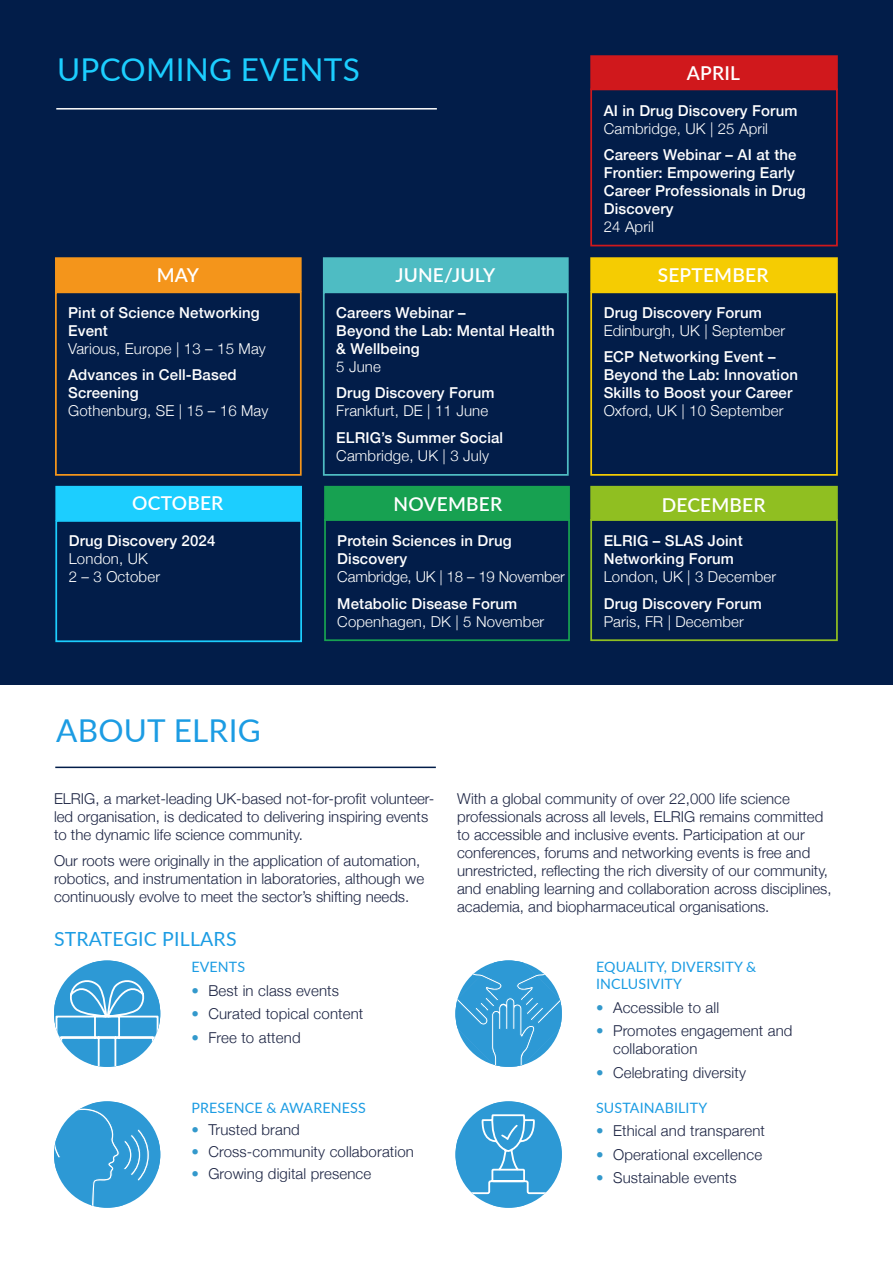
<style>
.page{position:relative;width:893px;height:1263px;background:#fff}
.page>*{position:absolute;margin:0;border:0;box-sizing:border-box;transform-origin:0 0}
.t1{font:31.5px "Lato";letter-spacing:.01em;color:#1cceff}
.t2{font:31.5px "Lato";letter-spacing:.01em;color:#1c9ce3}
.t3{font:19.5px "Lato";letter-spacing:.01em;color:#1c9ce3}
.t4{font:600 19.2px "Lato";letter-spacing:.01em;color:#fff}
.t5{font:300 15px/18px "Helvetica Neue";color:#1c2443}
.t6{font:500 15px/18px "Helvetica Neue";letter-spacing:.01em;color:#fff}
.t7{font:300 15px/18px "Helvetica Neue";letter-spacing:.01em;color:#fff}
.t8{font:300 15px "Helvetica Neue";letter-spacing:-.01em;color:#fff}
.t9{font:14.25px/17.1px "Lato";letter-spacing:.01em;color:#1c9ce3}
.s1{color:#39c}
</style>
<div class="page">
<div style="left:0;top:0;width:893px;height:685px;background:#021d49"></div>
<svg style="left:54px;top:960px;width:106px;height:107px"></svg>
<svg style="left:455px;top:960px;width:107px;height:107px"></svg>
<svg style="left:54px;top:1101px;width:106px;height:107px"></svg>
<svg style="left:455px;top:1101px;width:107px;height:107px"></svg>
<hr style="left:55px;top:767px;width:381px;height:1px;background:#021d49">
<hr style="left:56px;top:108px;width:381px;height:2px;background:#fff">
<div style="left:55px;top:520px;width:247px;height:122px;border:2px solid #1cceff"></div>
<div style="left:590px;top:88px;width:248px;height:158px;border:2px solid #d0181c"></div>
<div style="left:324px;top:519px;width:246px;height:122px;border:2px solid #17a151"></div>
<div style="left:55px;top:291px;width:247px;height:185px;border:2px solid #f4951b"></div>
<div style="left:590px;top:519px;width:248px;height:122px;border:2px solid #90bf21"></div>
<div style="left:323px;top:291px;width:246px;height:185px;border:2px solid #4ebcc3"></div>
<div style="left:590px;top:291px;width:248px;height:185px;border:2px solid #f5cc02"></div>
<div style="left:55px;top:486px;width:247px;height:35px;background:#1cceff"></div>
<div style="left:590px;top:55px;width:248px;height:35px;background:#d0181c;border:2px solid #d0181c"></div>
<div style="left:324px;top:486px;width:246px;height:35px;background:#17a151;border:2px solid #17a151"></div>
<div style="left:55px;top:257px;width:247px;height:35px;background:#f4951b;border:2px solid #f4951b"></div>
<div style="left:590px;top:486px;width:248px;height:35px;background:#90bf21;border:2px solid #90bf21"></div>
<div style="left:323px;top:257px;width:246px;height:35px;background:#4ebcc3;border:2px solid #4ebcc3"></div>
<div style="left:590px;top:257px;width:248px;height:35px;background:#f5cc02;border:2px solid #f5cc02"></div>
<h1 class="t1" style="left:57px;top:47px;width:304px">UPCOMING EVENTS</h1>
<p class="t4" style="left:157px;top:261px;width:44px">MAY</p>
<p class="t4" style="left:687px;top:59px;width:55px">APRIL</p>
<p class="t6" style="left:604px;top:100px;width:195px">AI in Drug Discovery Forum</p>
<p class="t7" style="left:604px;top:118px;width:166px">Cambridge, UK | 25 April</p>
<p class="t6" style="left:604px;top:144px;width:203px">Careers Webinar – AI at the<br>Frontier: Empowering Early<br>Career Professionals in Drug<br>Discovery</p>
<p class="t7" style="left:604px;top:217px;width:52px">24 April</p>
<p class="t4" style="left:395px;top:261px;width:101px">JUNE/JULY</p>
<p class="t4" style="left:658px;top:261px;width:112px">SEPTEMBER</p>
<p class="t6" style="left:68px;top:302px;width:193px">Pint of Science Networking<br>Event</p>
<p class="t7" style="left:68px;top:338px;width:199px">Various, Europe | 13 – 15 May</p>
<p class="t6" style="left:68px;top:364px;width:170px">Advances in Cell-Based<br>Screening</p>
<p class="t7" style="left:68px;top:401px;width:202px">Gothenburg, SE | 15 – 16 May</p>
<p class="t6" style="left:336px;top:302px;width:220px">Careers Webinar –<br>Beyond the Lab: Mental Health &amp; Wellbeing</p>
<p class="t7" style="left:336px;top:356px;width:46px">5 June</p>
<p class="t6" style="left:336px;top:382px;width:160px">Drug Discovery Forum</p>
<p class="t7" style="left:336px;top:401px;width:153px">Frankfurt, DE | 11 June</p>
<p class="t6" style="left:336px;top:427px;width:168px">ELRIG’s Summer Social</p>
<p class="t7" style="left:336px;top:445px;width:154px">Cambridge, UK | 3 July</p>
<p class="t6" style="left:604px;top:302px;width:160px">Drug Discovery Forum</p>
<p class="t7" style="left:604px;top:320px;width:183px">Edinburgh, UK | September</p>
<p class="t6" style="left:604px;top:346px;width:196px">ECP Networking Event –<br>Beyond the Lab: Innovation<br>Skills to Boost your Career</p>
<p class="t7" style="left:604px;top:401px;width:181px">Oxford, UK | 10 September</p>
<p class="t4" style="left:132px;top:489px;width:93px">OCTOBER</p>
<p class="t4" style="left:393px;top:490px;width:110px">NOVEMBER</p>
<p class="t4" style="left:662px;top:491px;width:105px">DECEMBER</p>
<p class="t6" style="left:69px;top:530px;width:148px">Drug Discovery 2024</p>
<p class="t7" style="left:69px;top:549px;width:93px">London, UK<br>2 – 3 October</p>
<p class="t6" style="left:337px;top:530px;width:176px">Protein Sciences in Drug<br>Discovery</p>
<p class="t8" style="left:337px;top:565px;width:229px">Cambridge, UK | 18 – 19 November</p>
<p class="t6" style="left:337px;top:593px;width:182px">Metabolic Disease Forum</p>
<p class="t7" style="left:337px;top:611px;width:209px">Copenhagen, DK | 5 November</p>
<p class="t6" style="left:604px;top:530px;width:140px">ELRIG – SLAS Joint<br>Networking Forum</p>
<p class="t7" style="left:604px;top:567px;width:174px">London, UK | 3 December</p>
<p class="t6" style="left:604px;top:593px;width:160px">Drug Discovery Forum</p>
<p class="t7" style="left:604px;top:611px;width:142px">Paris, FR | December</p>
<h1 class="t2" style="left:56px;top:708px;width:206px">ABOUT ELRIG</h1>
<p class="t5" style="left:54px;top:788px;width:382px">ELRIG, a market-leading UK-based not-for-profit volunteer&shy;led organisation, is dedicated to delivering inspiring events to the dynamic life science community.</p>
<p class="t5" style="left:54px;top:851px;width:372px">Our roots were originally in the application of automation, robotics, and instrumentation in laboratories, although we continuously evolve to meet the sector’s shifting needs.</p>
<h2 class="t3" style="left:54px;top:924px;width:184px">STRATEGIC PILLARS</h2>
<p class="t9" style="left:191px;top:958px;width:55px">EVENTS</p>
<p class="t5" style="left:191px;top:980px;width:149px"><span class="s1">•</span> Best in class events</p>
<p class="t5" style="left:191px;top:1003px;width:174px"><span class="s1">•</span> Curated topical content</p>
<p class="t5" style="left:191px;top:1027px;width:111px"><span class="s1">•</span> Free to attend</p>
<p class="t9" style="left:191px;top:1098px;width:176px">PRESENCE &amp; AWARENESS</p>
<p class="t5" style="left:191px;top:1119px;width:110px"><span class="s1">•</span> Trusted brand</p>
<p class="t5" style="left:191px;top:1141px;width:224px"><span class="s1">•</span> Cross-community collaboration</p>
<p class="t5" style="left:191px;top:1163px;width:181px"><span class="s1">•</span> Growing digital presence</p>
<p class="t5" style="left:457px;top:788px;width:376px">With a global community of over 22,000 life science professionals across all levels, ELRIG remains committed to accessible and inclusive events. Participation at our conferences, forums and networking events is free and unrestricted, reflecting the rich diversity of our community, and enabling learning and collaboration across disciplines, academia, and biopharmaceutical organisations.</p>
<p class="t9" style="left:596px;top:958px;width:162px">EQUALITY, DIVERSITY &amp;<br>INCLUSIVITY</p>
<p class="t5" style="left:596px;top:997px;width:125px"><span class="s1">•</span> Accessible to all</p>
<p class="t5" style="left:613px;top:1021px;width:181px;text-indent:-17px"><span class="s1">•</span> Promotes engagement and collaboration</p>
<p class="t5" style="left:596px;top:1062px;width:152px"><span class="s1">•</span> Celebrating diversity</p>
<p class="t9" style="left:596px;top:1098px;width:113px">SUSTAINABILITY</p>
<p class="t5" style="left:596px;top:1121px;width:170px"><span class="s1">•</span> Ethical and transparent</p>
<p class="t5" style="left:596px;top:1144px;width:168px"><span class="s1">•</span> Operational excellence</p>
<p class="t5" style="left:596px;top:1168px;width:142px"><span class="s1">•</span> Sustainable events</p>
</div>
